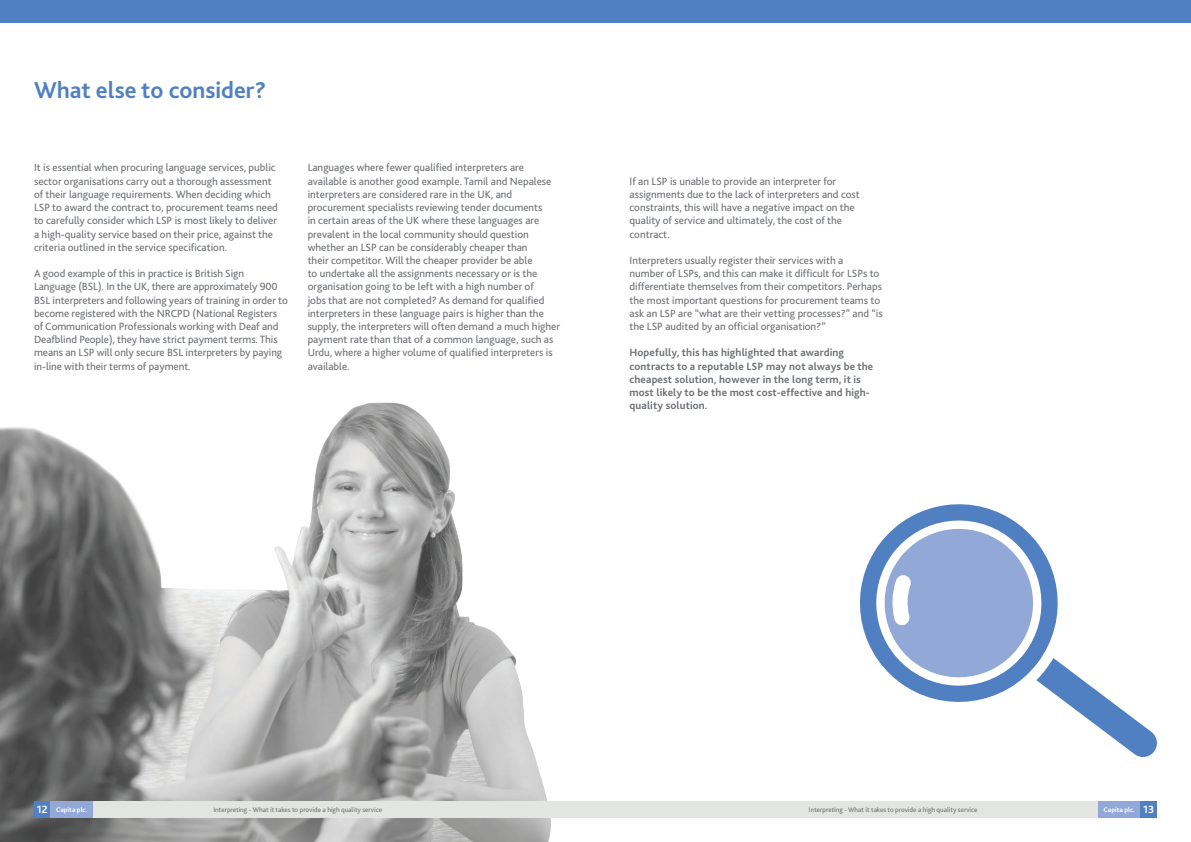
<style>
.page{position:relative;width:1191px;height:842px;background:#fff}
.page>*{position:absolute;margin:0;border:0;box-sizing:border-box;transform-origin:0 0}
.Paragraph_Style_1{font:700 24px "Bliss 2";color:#5080c1}
.t1{font:11px/13.2px "Bliss 2";color:#6c6f73}
.t2{font:700 11px/13.2px "Bliss 2";letter-spacing:.01em;color:#6c6f73}
.Paragraph_Style_1-2{font:700 11px "Bliss 2";color:#fff}
.t3{font:7px "Bliss 2";color:#6c6f73}
.t4{font:700 7px "Bliss 2";color:#fff}
</style>
<div class="page">
<img style="left:0;top:403px;width:551px;height:439px">
<div style="left:34px;top:801px;width:1123px;height:17px;background:#e3e5e2"></div>
<div style="left:34px;top:801px;width:17px;height:17px;background:#5080c1"></div>
<div style="left:51px;top:801px;width:42px;height:17px;background:#92a8d6"></div>
<div style="left:0;top:0;width:1191px;height:23px;background:#5080c1"></div>
<div style="left:1098px;top:801px;width:42px;height:17px;background:#92a8d6"></div>
<div style="left:1140px;top:801px;width:17px;height:17px;background:#5080c1"></div>
<svg style="left:860px;top:504px;width:151px;height:152px"></svg>
<svg style="left:875px;top:519px;width:282px;height:238px"></svg>
<p class="Paragraph_Style_1" style="left:34px;top:75px;width:234px">What else to consider?</p>
<p class="t1" style="left:34px;top:161px;width:245px">It is essential when procuring language services, public sector organisations carry out a thorough assessment of their language requirements. When deciding which LSP to award the contract to, procurement teams need to carefully consider which LSP is most likely to deliver a high-quality service based on their price, against the criteria outlined in the service specification.</p>
<p class="t1" style="left:34px;top:267px;width:255px">A good example of this in practice is British Sign Language (BSL). In the UK, there are approximately 900<br>BSL interpreters and following years of training in order to become registered with the NRCPD (National Registers of Communication Professionals working with Deaf and Deafblind People), they have strict payment terms. This means an LSP will only secure BSL interpreters by paying in-line with their terms of payment.</p>
<p class="t1" style="left:308px;top:161px;width:254px">Languages where fewer qualified interpreters are available is another good example. Tamil and Nepalese interpreters are considered rare in the UK, and procurement specialists reviewing tender documents<br>in certain areas of the UK where these languages are prevalent in the local community should question whether an LSP can be considerably cheaper than<br>their competitor. Will the cheaper provider be able<br>to undertake all the assignments necessary or is the organisation going to be left with a high number of<br>jobs that are not completed? As demand for qualified interpreters in these language pairs is higher than the supply, the interpreters will often demand a much higher payment rate than that of a common language, such as Urdu, where a higher volume of qualified interpreters is available.</p>
<p class="t1" style="left:629px;top:174px;width:232px">If an LSP is unable to provide an interpreter for assignments due to the lack of interpreters and cost constraints, this will have a negative impact on the quality of service and ultimately, the cost of the contract.</p>
<p class="t1" style="left:629px;top:253px;width:255px">Interpreters usually register their services with a<br>number of LSPs, and this can make it difficult for LSPs to differentiate themselves from their competitors. Perhaps the most important questions for procurement teams to ask an LSP are “what are their vetting processes?” and “is the LSP audited by an official organisation?”</p>
<p class="t2" style="left:629px;top:346px;width:245px">Hopefully, this has highlighted that awarding contracts to a reputable LSP may not always be the cheapest solution, however in the long term, it is most likely to be the most cost-effective and high&shy;quality solution.</p>
<p class="Paragraph_Style_1-2" style="left:37px;top:803px;width:12px">12</p>
<p class="t4" style="left:56px;top:805px;width:33px">Capita plc.</p>
<p class="t3" style="left:213px;top:805px;width:170px">Interpreting - What it takes to provide a high quality service</p>
<p class="t3" style="left:809px;top:805px;width:170px">Interpreting - What it takes to provide a high quality service</p>
<p class="t4" style="left:1103px;top:805px;width:33px">Capita plc.</p>
<p class="Paragraph_Style_1-2" style="left:1143px;top:803px;width:13px">13</p>
</div>
